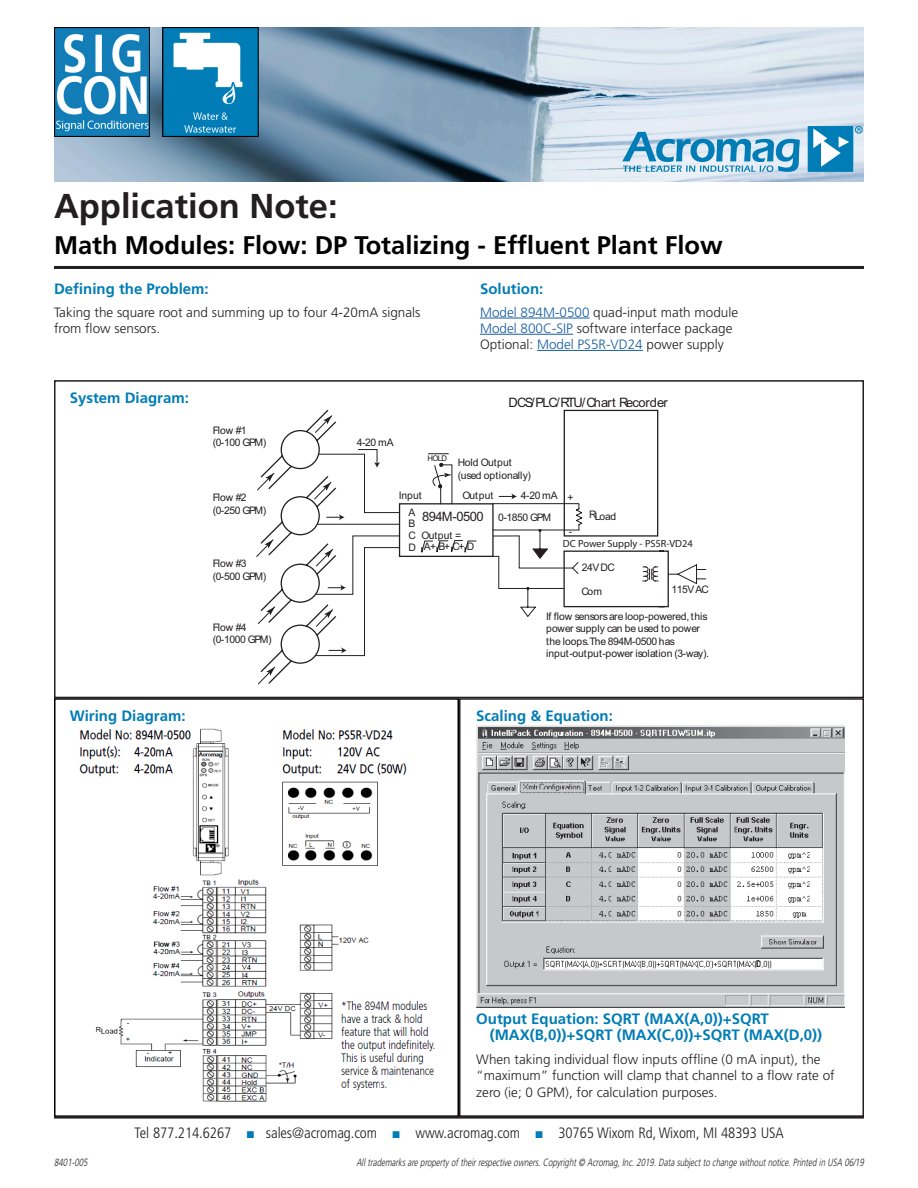
<style>
.page{position:relative;width:918px;height:1188px;background:#fff}
.page>*{position:absolute;margin:0;border:0;box-sizing:border-box;transform-origin:0 0}
.t1{font:700 34.5px "Frutiger";color:#231f20}
.t2{font:700 25.5px "Frutiger";color:#000}
.t3{font:700 15px/16.5px "Frutiger";color:#007cb6}
.Address{font:300 condensed 15px "Frutiger";letter-spacing:-.005em;color:#231f20}
.t4{font:300 13.5px/16.2px "Frutiger";color:#231f20}
.t5{font:12.9px "Arial";letter-spacing:-.05em;color:#231f20}
.Legal_Stuff{font:italic 300 10.5px "Frutiger";color:#231f20;scale:.75 1}
.t6{font:10.35px/12.3px "Arial";letter-spacing:-.005em;color:#231f20}
.t7{font:10.35px/12.3px "Arial";letter-spacing:-.045em;color:#231f20}
.t8{font:10.35px "Helvetica";color:#231f20}
.t9{font:condensed 9px "Helvetica";color:#231f20}
.t10{font:7.8px "Arial";color:#231f20}
.s1{color:#175d9e}
.s2{color:#007cb6}
</style>
<div class="page">
<div style="left:459px;top:698px;width:405px;height:419px;border:2px solid #231f20"></div>
<img style="left:54px;top:27px;width:810px;height:154px">
<hr style="left:54px;top:266px;width:810px;height:3px;background:#231f20">
<img style="left:79px;top:728px;width:356px;height:374px">
<div style="left:54px;top:698px;width:405px;height:419px;border:2px solid #000"></div>
<hr style="left:54px;top:1116px;width:810px;height:3px;background:#231f20">
<div style="left:855px;top:126px;width:7px;height:7px;border:1px solid #007cb6;border-radius:50%"></div>
<svg style="left:808px;top:126px;width:53px;height:46px"></svg>
<svg style="left:622px;top:132px;width:178px;height:40px;background:#88beda"></svg>
<hr style="left:480px;top:318px;width:110px;height:1px;background:#175d9e">
<hr style="left:480px;top:334px;width:93px;height:1px;background:#175d9e">
<hr style="left:537px;top:350px;width:106px;height:1px;background:#175d9e">
<div style="left:54px;top:380px;width:810px;height:318px;border:2px solid #231f20"></div>
<img style="left:162px;top:27px;width:97px;height:109px">
<img style="left:54px;top:27px;width:96px;height:109px">
<img style="left:477px;top:726px;width:367px;height:281px">
<svg style="left:264px;top:409px;width:405px;height:268px"></svg>
<div style="left:399px;top:503px;width:95px;height:54px;border:1px solid #231f20"></div>
<svg style="left:492px;top:493px;width:91px;height:125px"></svg>
<svg style="left:426px;top:453px;width:27px;height:52px"></svg>
<svg style="left:642px;top:564px;width:65px;height:20px"></svg>
<svg style="left:421px;top:540px;width:56px;height:17px"></svg>
<svg style="left:258px;top:666px;width:18px;height:18px"></svg>
<svg style="left:258px;top:606px;width:18px;height:18px"></svg>
<svg style="left:256px;top:539px;width:18px;height:18px"></svg>
<svg style="left:314px;top:449px;width:86px;height:207px"></svg>
<svg style="left:257px;top:472px;width:18px;height:19px"></svg>
<svg style="left:315px;top:415px;width:18px;height:18px"></svg>
<p class="t1" style="left:54px;top:186px;width:285px">Application Note:</p>
<p class="t2" style="left:54px;top:230px;width:670px">Math Modules: Flow: DP Totalizing - Effluent Plant Flow</p>
<p class="t3" style="left:54px;top:280px;width:156px">Defining the Problem:</p>
<p class="t4" style="left:54px;top:304px;width:368px">Taking the square root and summing up to four 4-20mA signals from flow sensors.</p>
<p class="t3" style="left:480px;top:280px;width:65px">Solution:</p>
<p class="t4" style="left:480px;top:304px;width:260px"><span class="s1">Model 894M-0500</span> quad-input math module<br><span class="s1">Model 800C-SIP</span> software interface package<br>Optional: <span class="s1">Model PS5R-VD24</span> power supply</p>
<p class="t3" style="left:70px;top:390px;width:121px">System Diagram:</p>
<p class="t7" style="left:213px;top:424px;width:55px">Flow #1 (0-100 GPM)</p>
<p class="t7" style="left:213px;top:492px;width:55px">Flow #2 (0-250 GPM)</p>
<p class="t7" style="left:213px;top:558px;width:55px">Flow #3 (0-500 GPM)</p>
<p class="t7" style="left:213px;top:621px;width:60px">Flow #4 (0-1000 GPM)</p>
<p class="t6" style="left:357px;top:436px;width:38px">4-20 mA</p>
<p class="t5" style="left:509px;top:394px;width:161px">DCS/PLC/RTU/Chart Recorder</p>
<p class="t10" style="left:427px;top:453px;width:21px">HOLD</p>
<p class="t6" style="left:458px;top:457px;width:75px">Hold Output (used optionally)</p>
<p class="t6" style="left:521px;top:489px;width:38px">4-20 mA</p>
<p class="t6" style="left:462px;top:490px;width:32px">Output</p>
<p class="t6" style="left:399px;top:490px;width:24px">Input</p>
<p class="t6" style="left:567px;top:491px;width:8px">+</p>
<p class="t6" style="left:569px;top:525px;width:5px">-</p>
<p class="t6" style="left:409px;top:506px;width:9px;line-height:11.7px;text-align:justify">A B C D</p>
<p class="t6" style="left:589px;top:511px;width:28px">RLoad</p>
<p class="t5" style="left:422px;top:508px;width:63px">894M-0500</p>
<p class="t6" style="left:498px;top:511px;width:54px">0-1850 GPM</p>
<p class="t6" style="left:422px;top:530px;width:54px;line-height:11.4px">Output =<br>A+ B+ C+ D</p>
<p class="t8" style="left:563px;top:538px;width:131px">DC Power Supply - PS5R-VD24</p>
<p class="t6" style="left:582px;top:561px;width:35px">24V DC</p>
<p class="t6" style="left:582px;top:585px;width:22px">Com</p>
<p class="t6" style="left:672px;top:583px;width:39px">115VAC</p>
<p class="t6" style="left:546px;top:610px;width:164px">If flow sensors are loop-powered, this power supply can be used to power the loops.The 894M-0500 has input-output-power isolation (3-way).</p>
<p class="t3" style="left:70px;top:707px;width:117px">Wiring Diagram:</p>
<p class="t3" style="left:476px;top:707px;width:138px">Scaling &amp; Equation:</p>
<p class="t9" style="left:756px;top:958px;width:7px">D</p>
<p class="t3" style="left:490px;top:1010px;width:334px;text-indent:-14px">Output Equation: SQRT (MAX(A,0))+SQRT (MAX(B,0))+SQRT (MAX(C,0))+SQRT (MAX(D,0))</p>
<p class="t4" style="left:476px;top:1051px;width:360px">When taking individual flow inputs offline (0 mA input), the “maximum” function will clamp that channel to a flow rate of zero (ie; 0 GPM), for calculation purposes.</p>
<p class="Legal_Stuff" style="left:54px;top:1156px;width:49px">8401-005</p>
<p class="Address" style="left:134px;top:1125px;width:651px">Tel 877.214.6267 <span class="s2">■</span> sales@acromag.com <span class="s2">■</span> www.acromag.com <span class="s2">■</span> 30765 Wixom Rd, Wixom, MI 48393 USA</p>
<p class="Legal_Stuff" style="left:356px;top:1156px;width:681px">Alltrademarksarepropertyoftheirrespectiveowners.Copyright© Acromag,Inc.2019.Datasubjectto changewithoutnotice.Printed in USA 06/19</p>
</div>
